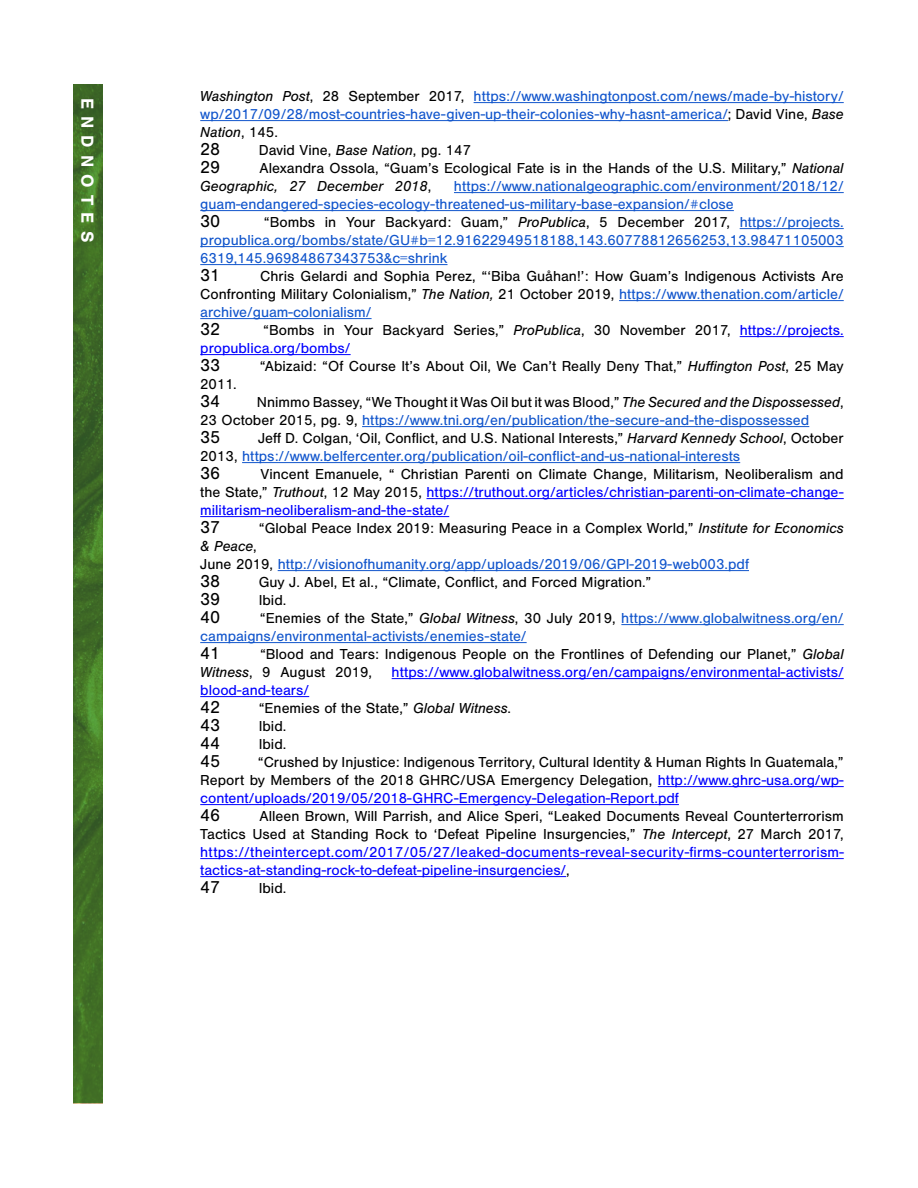
<style>
.page{position:relative;width:918px;height:1188px;background:#fff}
.page>*{position:absolute;margin:0;border:0;box-sizing:border-box;transform-origin:0 0}
.t1{font:18px "Nimbus San";color:#000}
.t2{font:700 18px "Nimbus San";letter-spacing:.4em;color:#fff}
.t3{font:15px/18px "Nimbus San";color:#000}
.t4{font:15px/18px "Nimbus San";color:#15c}
.t5{font:15px/18px "Nimbus San";color:#00f;text-align:justify}
.s1{font-style:italic;color:#000}
.s2{color:#000}
.s3{font-style:italic}
.s4{color:#15c}
.s5{color:#00f}
</style>
<div class="page">
<img style="left:73px;top:85px;width:29px;height:1018px">
<hr style="left:474px;top:102px;width:370px;height:1px;background:#15c">
<hr style="left:200px;top:120px;width:528px;height:1px;background:#15c">
<hr style="left:454px;top:192px;width:390px;height:1px;background:#15c">
<hr style="left:200px;top:210px;width:534px;height:1px;background:#15c">
<hr style="left:740px;top:228px;width:104px;height:1px;background:#15c">
<hr style="left:200px;top:246px;width:644px;height:1px;background:#15c">
<hr style="left:200px;top:264px;width:248px;height:1px;background:#15c">
<hr style="left:619px;top:300px;width:225px;height:1px;background:#15c">
<hr style="left:200px;top:318px;width:172px;height:1px;background:#15c">
<hr style="left:740px;top:336px;width:104px;height:1px;background:#00f">
<hr style="left:200px;top:354px;width:151px;height:1px;background:#00f">
<hr style="left:362px;top:426px;width:447px;height:1px;background:#15c">
<hr style="left:242px;top:462px;width:498px;height:1px;background:#15c">
<hr style="left:427px;top:498px;width:417px;height:1px;background:#00f">
<hr style="left:200px;top:516px;width:249px;height:1px;background:#00f">
<hr style="left:278px;top:570px;width:471px;height:1px;background:#15c">
<hr style="left:621px;top:624px;width:223px;height:1px;background:#15c">
<hr style="left:200px;top:642px;width:327px;height:1px;background:#15c">
<hr style="left:392px;top:678px;width:452px;height:1px;background:#00f">
<hr style="left:200px;top:696px;width:109px;height:1px;background:#00f">
<hr style="left:658px;top:786px;width:186px;height:1px;background:#00f">
<hr style="left:200px;top:804px;width:479px;height:1px;background:#00f">
<hr style="left:200px;top:858px;width:644px;height:1px;background:#00f">
<hr style="left:200px;top:876px;width:366px;height:1px;background:#00f">
<p class="t2" style="left:98px;top:98px;width:146px;rotate:90deg">ENDNOTES</p>
<p class="t4" style="left:200px;top:87px;width:645px;text-align:justify"><span class="s1">Washington Post</span><span class="s2">, 28 September 2017,</span> https://www.washingtonpost.com/news/made-by-history/ wp/2017/09/28/most-countries-have-given-up-their-colonies-why-hasnt-america/<span class="s2">; David Vine,</span> <span class="s1">Base Nation</span><span class="s2">, 145.</span></p>
<p class="t1" style="left:200px;top:139px;width:22px">28</p>
<p class="t3" style="left:259px;top:141px;width:214px">David Vine, <span class="s3">Base Nation</span>, pg. 147</p>
<p class="t1" style="left:200px;top:157px;width:22px">29</p>
<p class="t3" style="left:200px;top:159px;width:645px;text-indent:59px">Alexandra Ossola, “Guam’s Ecological Fate is in the Hands of the U.S. Military,” <span class="s3">National<br>Geographic, 27 December 2018</span>,</p>
<p class="t4" style="left:200px;top:177px;width:645px;text-indent:254px">https://www.nationalgeographic.com/environment/2018/12/ guam-endangered-species-ecology-threatened-us-military-base-expansion/#close</p>
<p class="t1" style="left:200px;top:211px;width:22px">30</p>
<p class="t4" style="left:200px;top:213px;width:645px;text-align:justify;text-indent:64px"><span class="s2">“Bombs in Your Backyard: Guam,”</span> <span class="s1">ProPublica</span><span class="s2">, 5 December 2017,</span> https://projects. propublica.org/bombs/state/GU#b=12.91622949518188,143.60778812656253,13.98471105003<br>6319,145.96984867343753&amp;c=shrink</p>
<p class="t1" style="left:200px;top:265px;width:22px">31</p>
<p class="t3" style="left:200px;top:267px;width:645px;text-align:justify;text-indent:60px">Chris Gelardi and Sophia Perez, “‘Biba Guåhan!’: How Guam’s Indigenous Activists Are Confronting Military Colonialism,” <span class="s3">The Nation,</span> 21 October 2019, <span class="s4">https://www.thenation.com/article/ archive/guam-colonialism/</span></p>
<p class="t1" style="left:200px;top:319px;width:22px">32</p>
<p class="t3" style="left:200px;top:321px;width:645px;text-indent:63px">“Bombs in Your Backyard Series,” <span class="s3">ProPublica</span>, 30 November 2017, <span class="s5">https://projects. propublica.org/bombs/</span></p>
<p class="t1" style="left:200px;top:355px;width:22px">33</p>
<p class="t3" style="left:260px;top:357px;width:586px">“Abizaid: “Of Course It’s About Oil, We Can’t Really Deny That,” <span class="s3">Huffington Post</span>, 25 May</p>
<p class="t3" style="left:200px;top:375px;width:38px">2011.</p>
<p class="t1" style="left:200px;top:391px;width:22px">34</p>
<p class="t3" style="left:200px;top:393px;width:645px;text-indent:57px">Nnimmo Bassey, “We Thought it Was Oil but it was Blood,” <span class="s3">The Secured and the Dispossessed</span>,<br>23 October 2015, pg. 9, <span class="s4">https://www.tni.org/en/publication/the-secure-and-the-dispossessed</span></p>
<p class="t1" style="left:200px;top:427px;width:22px">35</p>
<p class="t4" style="left:200px;top:429px;width:645px;text-indent:58px"><span class="s2">Jeff D. Colgan, ‘Oil, Conflict, and U.S. National Interests,”</span> <span class="s1">Harvard Kennedy School</span><span class="s2">, October<br>2013,</span> https://www.belfercenter.org/publication/oil-conflict-and-us-national-interests</p>
<p class="t1" style="left:200px;top:463px;width:22px">36</p>
<p class="t5" style="left:200px;top:465px;width:645px;text-indent:60px"><span class="s2">Vincent Emanuele, “ Christian Parenti on Climate Change, Militarism, Neoliberalism and the State,”</span> <span class="s1">Truthout</span><span class="s2">, 12 May 2015,</span> https://truthout.org/articles/christian-parenti-on-climate-change&shy;militarism-neoliberalism-and-the-state/</p>
<p class="t1" style="left:200px;top:517px;width:22px">37</p>
<p class="t3" style="left:259px;top:519px;width:586px">“Global Peace Index 2019: Measuring Peace in a Complex World,” <span class="s3">Institute for Economics</span></p>
<p class="t4" style="left:200px;top:537px;width:550px"><span class="s1">&amp; Peace</span><span class="s2">,<br>June 2019,</span> http://visionofhumanity.org/app/uploads/2019/06/GPI-2019-web003.pdf</p>
<p class="t1" style="left:200px;top:571px;width:22px">38</p>
<p class="t3" style="left:259px;top:573px;width:394px">Guy J. Abel, Et al., “Climate, Conflict, and Forced Migration.”</p>
<p class="t1" style="left:200px;top:589px;width:22px">39</p>
<p class="t3" style="left:259px;top:591px;width:29px">Ibid.</p>
<p class="t1" style="left:200px;top:607px;width:22px">40</p>
<p class="t4" style="left:200px;top:609px;width:645px;text-indent:60px"><span class="s2">“Enemies of the State,”</span> <span class="s1">Global Witness</span><span class="s2">, 30 July 2019,</span> https://www.globalwitness.org/en/ campaigns/environmental-activists/enemies-state/</p>
<p class="t1" style="left:200px;top:643px;width:22px">41</p>
<p class="t3" style="left:200px;top:645px;width:645px;text-indent:60px">“Blood and Tears: Indigenous People on the Frontlines of Defending our Planet,” <span class="s3">Global<br>Witness</span>, 9 August 2019,</p>
<p class="t5" style="left:392px;top:663px;width:454px">https://www.globalwitness.org/en/campaigns/environmental-activists/</p>
<p class="t5" style="left:200px;top:681px;width:110px">blood-and-tears/</p>
<p class="t1" style="left:200px;top:697px;width:22px">42</p>
<p class="t3" style="left:259px;top:699px;width:254px">“Enemies of the State,” <span class="s3">Global Witness</span>.</p>
<p class="t1" style="left:200px;top:715px;width:22px">43</p>
<p class="t3" style="left:259px;top:717px;width:29px">Ibid.</p>
<p class="t1" style="left:200px;top:733px;width:22px">44</p>
<p class="t3" style="left:259px;top:735px;width:29px">Ibid.</p>
<p class="t1" style="left:200px;top:751px;width:22px">45</p>
<p class="t3" style="left:200px;top:753px;width:645px;text-align:justify;text-indent:58px">“Crushed by Injustice: Indigenous Territory, Cultural Identity &amp; Human Rights In Guatemala,” Report by Members of the 2018 GHRC/USA Emergency Delegation, <span class="s5">http://www.ghrc-usa.org/wp&shy;content/uploads/2019/05/2018-GHRC-Emergency-Delegation-Report.pdf</span></p>
<p class="t1" style="left:200px;top:805px;width:22px">46</p>
<p class="t5" style="left:200px;top:807px;width:645px;text-indent:59px"><span class="s2">Alleen Brown, Will Parrish, and Alice Speri, “Leaked Documents Reveal Counterterrorism Tactics Used at Standing Rock to ‘Defeat Pipeline Insurgencies,”</span> <span class="s1">The Intercept</span><span class="s2">, 27 March 2017, </span>https://theintercept.com/2017/05/27/leaked-documents-reveal-security-firms-counterterrorism&shy;tactics-at-standing-rock-to-defeat-pipeline-insurgencies/<span class="s2">,</span></p>
<p class="t1" style="left:200px;top:877px;width:22px">47</p>
<p class="t3" style="left:259px;top:879px;width:29px">Ibid.</p>
</div>
